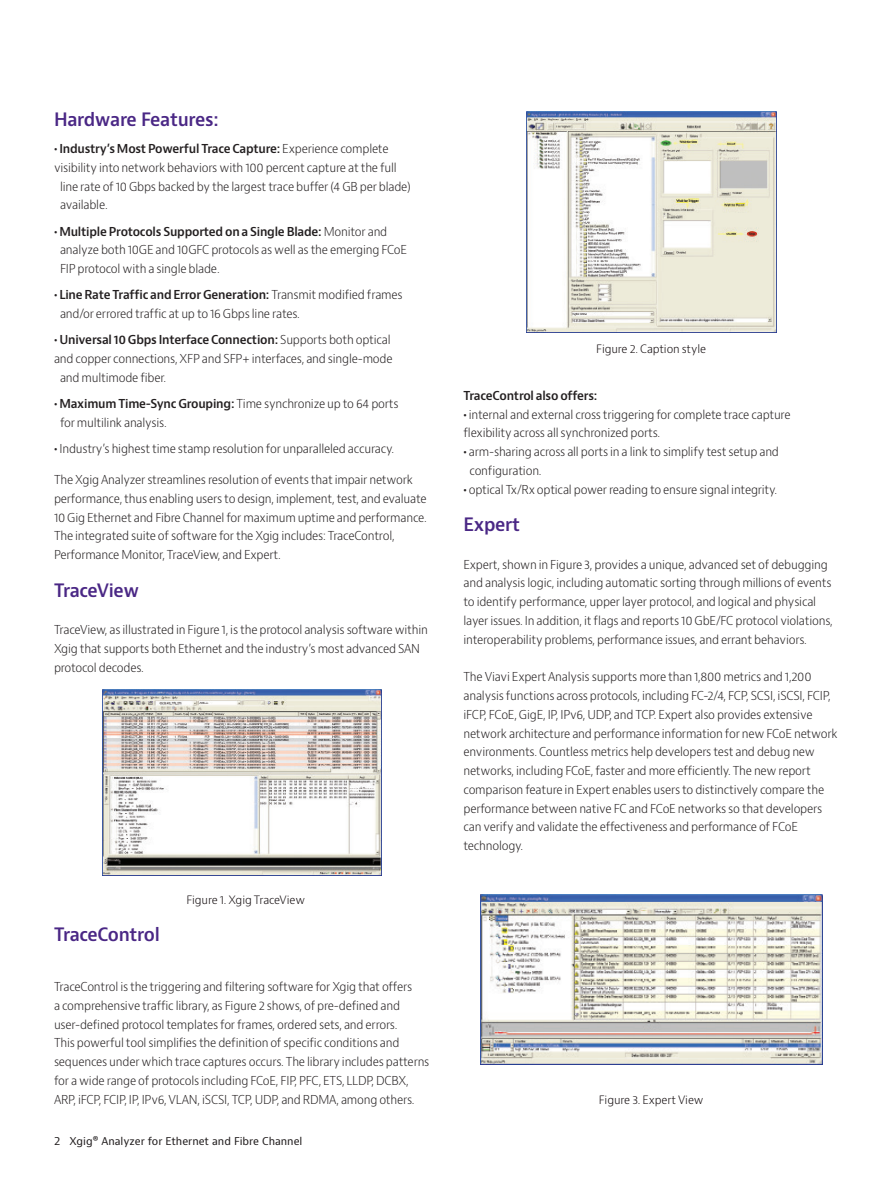
<style>
.page{position:relative;width:893px;height:1191px;background:#fff}
.page>*{position:absolute;margin:0;border:0;box-sizing:border-box;transform-origin:0 0}
.Header_12_16{font:600 18px "Bernino Sans";letter-spacing:-.02em;color:#4a2785}
.Table_Title{font:600 18px "Bernino Sans";letter-spacing:-.02em;color:#4a2785}
.Call_out_text_15_21{font:600 18px "Bernino Sans";letter-spacing:-.02em;color:#4a2785}
.Table_Title-2{font:300 12px/18.8px "Bernino Sans";letter-spacing:-.02em;color:#231f20}
.Table_Title-3{font:600 12px "Bernino Sans";letter-spacing:-.02em;color:#231f20}
.t1{font:300 11.25px "Bernino Sans";letter-spacing:-.01em;color:#110a0c}
.Running_foot__left{font:10.5px "Bernino Sans";color:#231f20}
.s1{font-weight:300}
.s2{font-weight:600}
</style>
<div class="page">
<img style="left:102px;top:689px;width:279px;height:187px">
<img style="left:526px;top:111px;width:250px;height:221px">
<img style="left:480px;top:894px;width:342px;height:170px">
<p class="Header_12_16" style="left:54px;top:108px;width:166px">Hardware Features:</p>
<p class="Table_Title-3" style="left:54px;top:141px;width:336px">• Industry’s Most Powerful Trace Capture: <span class="s1">Experience complete</span></p>
<p class="Table_Title-2" style="left:54px;top:158px;width:344px">visibility into network behaviors with 100 percent capture at the full</p>
<p class="Table_Title-2" style="left:60px;top:177px;width:352px">line rate of 10 Gbps backed by the largest trace buffer (4 GB per blade)</p>
<p class="Table_Title-2" style="left:60px;top:196px;width:49px">available.</p>
<p class="Table_Title-2" style="left:60px;top:222px;width:349px;text-indent:-6px"><span class="s2">• Multiple Protocols Supported on a Single Blade:</span> Monitor and analyze both 10GE and 10GFC protocols as well as the emerging FCoE<br>FIP protocol with a single blade.</p>
<p class="Table_Title-2" style="left:60px;top:286px;width:344px;text-indent:-6px"><span class="s2">• Line Rate Traffic and Error Generation:</span> Transmit modified frames and/or errored traffic at up to 16 Gbps line rates.</p>
<p class="Table_Title-3" style="left:54px;top:332px;width:338px">• Universal 10 Gbps Interface Connection: <span class="s1">Supports both optical</span></p>
<p class="Table_Title-2" style="left:54px;top:350px;width:340px">and copper connections, XFP and SFP+ interfaces, and single-mode</p>
<p class="Table_Title-2" style="left:60px;top:368px;width:108px">and multimode fiber.</p>
<p class="Table_Title-2" style="left:60px;top:395px;width:340px;text-indent:-6px"><span class="s2">• Maximum Time-Sync Grouping:</span> Time synchronize up to 64 ports for multilink analysis.</p>
<p class="Table_Title-2" style="left:54px;top:440px;width:342px"><span class="s2">•</span> Industry’s highest time stamp resolution for unparalleled accuracy.</p>
<p class="Table_Title-2" style="left:54px;top:470px;width:374px">The Xgig Analyzer streamlines resolution of events that impair network performance, thus enabling users to design, implement, test, and evaluate 10 Gig Ethernet and Fibre Channel for maximum uptime and performance.<br>The integrated suite of software for the Xgig includes: TraceControl, Performance Monitor, TraceView, and Expert.</p>
<p class="Table_Title" style="left:54px;top:578px;width:87px">TraceView</p>
<p class="Table_Title-2" style="left:54px;top:620px;width:375px">TraceView, as illustrated in Figure 1, is the protocol analysis software within<br>Xgig that supports both Ethernet and the industry’s most advanced SAN protocol decodes.</p>
<p class="Call_out_text_15_21" style="left:54px;top:922px;width:107px">TraceControl</p>
<p class="t1" style="left:186px;top:892px;width:120px">Figure 1. Xgig TraceView</p>
<p class="Table_Title-2" style="left:54px;top:977px;width:377px">TraceControl is the triggering and filtering software for Xgig that offers<br>a comprehensive traffic library, as Figure 2 shows, of pre-defined and user-defined protocol templates for frames, ordered sets, and errors.<br>This powerful tool simplifies the definition of specific conditions and sequences under which trace captures occurs. The library includes patterns for a wide range of protocols including FCoE, FIP, PFC, ETS, LLDP, DCBX, ARP, iFCP, FCIP, IP, IPv6, VLAN, iSCSI, TCP, UDP, and RDMA, among others.</p>
<p class="Running_foot__left" style="left:54px;top:1134px;width:250px">2 Xgig® Analyzer for Ethernet and Fibre Channel</p>
<p class="t1" style="left:596px;top:342px;width:112px">Figure 2. Caption style</p>
<p class="Table_Title-3" style="left:463px;top:388px;width:135px">TraceControl also offers:</p>
<p class="Table_Title-2" style="left:463px;top:405px;width:329px"><span class="s2">•</span> internal and external cross triggering for complete trace capture flexibility across all synchronized ports.</p>
<p class="Table_Title-2" style="left:469px;top:442px;width:311px;text-indent:-6px"><span class="s2">•</span> arm-sharing across all ports in a link to simplify test setup and configuration.</p>
<p class="Table_Title-2" style="left:463px;top:480px;width:315px"><span class="s2">•</span> optical Tx/Rx optical power reading to ensure signal integrity.</p>
<p class="Table_Title" style="left:463px;top:513px;width:58px">Expert</p>
<p class="Table_Title-2" style="left:463px;top:555px;width:371px">Expert, shown in Figure 3, provides a unique, advanced set of debugging and analysis logic, including automatic sorting through millions of events to identify performance, upper layer protocol, and logical and physical layer issues. In addition, it flags and reports 10 GbE/FC protocol violations, interoperability problems, performance issues, and errant behaviors.</p>
<p class="Table_Title-2" style="left:463px;top:667px;width:376px">The Viavi Expert Analysis supports more than 1,800 metrics and 1,200 analysis functions across protocols, including FC-2/4, FCP, SCSI, iSCSI, FCIP, iFCP, FCoE, GigE, IP, IPv6, UDP, and TCP. Expert also provides extensive network architecture and performance information for new FCoE network environments. Countless metrics help developers test and debug new networks, including FCoE, faster and more efficiently. The new report comparison feature in Expert enables users to distinctively compare the performance between native FC and FCoE networks so that developers can verify and validate the effectiveness and performance of FCoE technology.</p>
<p class="t1" style="left:599px;top:1092px;width:106px">Figure 3. Expert View</p>
</div>
